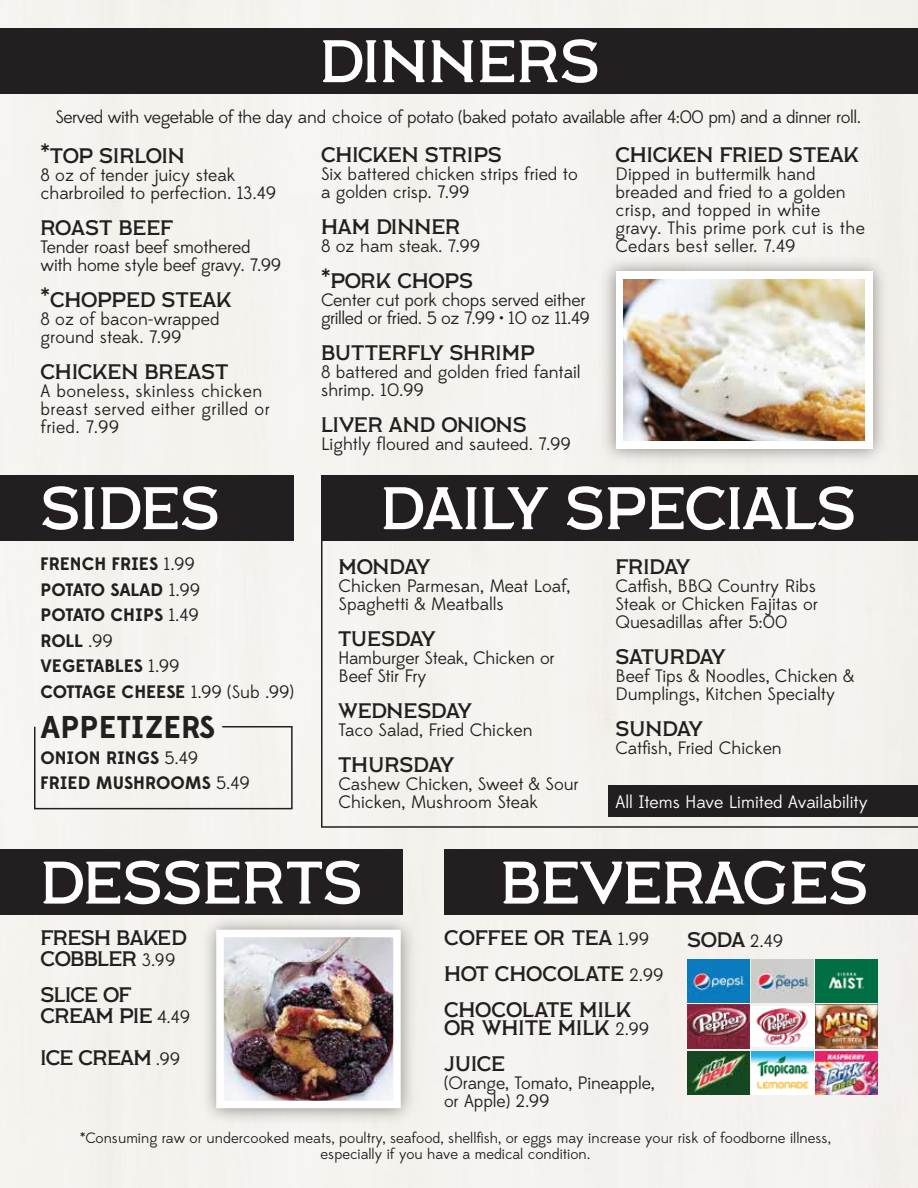
<style>
.page{position:relative;width:918px;height:1188px;background:#f5f2ef}
.page>*{position:absolute;margin:0;border:0;box-sizing:border-box;transform-origin:0 0}
.t1{font:60px "Labor Union";letter-spacing:.01em;color:#fff}
.t2{font:700 31.5px "Edmondsans";color:#231f20}
.t3{font:21px/36px "Labor Union";color:#231f20}
.t4{font:21px/21px "Labor Union";letter-spacing:-.025em;color:#231f20}
.t5{font:21px "Labor Union";letter-spacing:-.03em;color:#231f20}
.t6{font:18px/18px "Edmondsans";color:#231f20}
.t7{font:700 18px/25.5px "Edmondsans";color:#231f20}
.t8{font:18px "Edmondsans";letter-spacing:-.025em;color:#231f20}
.t9{font:18px/18px "Edmondsans";letter-spacing:.02em;color:#231f20}
.t10{font:18px "Edmondsans";color:#fff}
.t11{font:15px/16.5px "Edmondsans";color:#231f20;text-align:center}
.s1{font-family:"Edmondsans";font-size:27px}
.s2{font-weight:400}
.s3{font-weight:700}
.s4{font-family:"Edmondsans";font-size:18px}
</style>
<div class="page">
<div style="left:0;top:28px;width:918px;height:66px;background:#231f20"></div>
<div style="left:0;top:475px;width:294px;height:66px;background:#231f20"></div>
<div style="left:0;top:849px;width:402px;height:66px;background:#231f20"></div>
<div style="left:444px;top:849px;width:474px;height:66px;background:#231f20"></div>
<div style="left:321px;top:475px;width:597px;height:66px;background:#231f20"></div>
<div style="left:321px;top:541px;width:597px;height:287px;background:#f5f2ee"></div>
<img style="left:593px;top:249px;width:302px;height:222px">
<div style="left:616px;top:271px;width:257px;height:178px;background:#fff"></div>
<img style="left:624px;top:280px;width:240px;height:160px">
<img style="left:752px;top:1051px;width:62px;height:43px">
<img style="left:687px;top:1005px;width:62px;height:43px">
<img style="left:750px;top:1007px;width:65px;height:39px">
<img style="left:687px;top:959px;width:62px;height:43px">
<img style="left:752px;top:959px;width:62px;height:43px">
<img style="left:816px;top:959px;width:62px;height:43px">
<img style="left:816px;top:1005px;width:62px;height:43px">
<img style="left:687px;top:1051px;width:62px;height:43px">
<img style="left:816px;top:1051px;width:62px;height:43px">
<img style="left:159px;top:901px;width:305px;height:240px">
<img style="left:225px;top:939px;width:167px;height:160px">
<div style="left:216px;top:930px;width:185px;height:178px;border:8px solid #fff"></div>
<div style="left:608px;top:785px;width:310px;height:32px;background:#231f20"></div>
<div style="left:33px;top:725px;width:260px;height:85px;background:#f5f3ee"></div>
<h1 class="t1" style="left:320px;top:25px;width:281px">DINNERS</h1>
<p class="t8" style="left:55px;top:107px;width:807px">Served with vegetable of the day and choice of potato (baked potato available after 4:00 pm) and a dinner roll.</p>
<p class="t3" style="left:41px;top:138px;width:146px"><span class="s1">*</span>TOP SIRLOIN</p>
<p class="t6" style="left:41px;top:167px;width:237px">8 oz of tender juicy steak charbroiled to perfection. 13.49</p>
<p class="t3" style="left:41px;top:210px;width:134px">ROAST BEEF</p>
<p class="t6" style="left:41px;top:239px;width:242px">Tender roast beef smothered with home style beef gravy. 7.99</p>
<p class="t3" style="left:41px;top:282px;width:193px"><span class="s1">*</span>CHOPPED STEAK</p>
<p class="t6" style="left:41px;top:311px;width:181px">8 oz of bacon-wrapped ground steak. 7.99</p>
<p class="t3" style="left:41px;top:354px;width:189px">CHICKEN BREAST</p>
<p class="t9" style="left:41px;top:383px;width:231px">A boneless, skinless chicken breast served either grilled or fried. 7.99</p>
<h1 class="t1" style="left:40px;top:472px;width:180px">SIDES</h1>
<p class="t7" style="left:41px;top:552px;width:255px">FRENCH FRIES <span class="s2">1.99<br></span>POTATO SALAD <span class="s2">1.99<br></span>POTATO CHIPS <span class="s2">1.49<br></span>ROLL <span class="s2">.99<br></span>VEGETABLES <span class="s2">1.99<br></span>COTTAGE CHEESE <span class="s2">1.99 (Sub .99)</span></p>
<h2 class="t2" style="left:41px;top:708px;width:176px">APPETIZERS</h2>
<p class="t7" style="left:41px;top:745px;width:211px">ONION RINGS <span class="s2">5.49<br></span>FRIED MUSHROOMS <span class="s2">5.49</span></p>
<p class="t3" style="left:321px;top:137px;width:182px">CHICKEN STRIPS</p>
<p class="t6" style="left:321px;top:166px;width:258px">Six battered chicken strips fried to a golden crisp. 7.99</p>
<p class="t3" style="left:321px;top:209px;width:141px">HAM DINNER</p>
<p class="t6" style="left:321px;top:238px;width:161px">8 oz ham steak. 7.99</p>
<p class="t3" style="left:321px;top:263px;width:153px"><span class="s1">*</span>PORK CHOPS</p>
<p class="t6" style="left:321px;top:292px;width:271px">Center cut pork chops served either grilled or fried. 5 oz 7.99 <span class="s3">·</span> 10 oz 11.49</p>
<p class="t3" style="left:321px;top:335px;width:215px">BUTTERFLY SHRIMP</p>
<p class="t6" style="left:321px;top:364px;width:261px">8 battered and golden fried fantail shrimp. 10.99</p>
<p class="t3" style="left:321px;top:407px;width:207px">LIVER AND ONIONS</p>
<p class="t6" style="left:321px;top:436px;width:251px">Lightly floured and sauteed. 7.99</p>
<p class="t3" style="left:615px;top:137px;width:245px">CHICKEN FRIED STEAK</p>
<p class="t6" style="left:615px;top:166px;width:251px">Dipped in buttermilk hand breaded and fried to a golden crisp, and topped in white gravy. This prime pork cut is the<br>Cedars best seller. 7.49</p>
<h1 class="t1" style="left:381px;top:472px;width:476px">DAILY SPECIALS</h1>
<p class="t3" style="left:339px;top:549px;width:93px">MONDAY</p>
<p class="t6" style="left:339px;top:578px;width:233px">Chicken Parmesan, Meat Loaf,<br>Spaghetti &amp; Meatballs</p>
<p class="t3" style="left:339px;top:621px;width:98px">TUESDAY</p>
<p class="t6" style="left:339px;top:650px;width:218px">Hamburger Steak, Chicken or<br>Beef Stir Fry</p>
<p class="t3" style="left:339px;top:693px;width:134px">WEDNESDAY</p>
<p class="t6" style="left:339px;top:722px;width:196px">Taco Salad, Fried Chicken</p>
<p class="t3" style="left:339px;top:747px;width:117px">THURSDAY</p>
<p class="t6" style="left:339px;top:776px;width:242px">Cashew Chicken, Sweet &amp; Sour<br>Chicken, Mushroom Steak</p>
<p class="t3" style="left:616px;top:549px;width:76px">FRIDAY</p>
<p class="t6" style="left:616px;top:578px;width:204px;text-align:justify">Catfish, BBQ Country Ribs Steak or Chicken Fajitas or Quesadillas after 5:00</p>
<p class="t3" style="left:616px;top:639px;width:111px">SATURDAY</p>
<p class="t6" style="left:616px;top:668px;width:240px">Beef Tips &amp; Noodles, Chicken &amp;<br>Dumplings, Kitchen Specialty</p>
<p class="t3" style="left:616px;top:711px;width:89px">SUNDAY</p>
<p class="t6" style="left:616px;top:740px;width:168px">Catfish, Fried Chicken</p>
<p class="t10" style="left:616px;top:792px;width:254px">All Items Have Limited Availability</p>
<h1 class="t1" style="left:41px;top:846px;width:323px">DESSERTS</h1>
<h1 class="t1" style="left:500px;top:846px;width:369px">BEVERAGES</h1>
<p class="t4" style="left:41px;top:927px;width:148px">FRESH BAKED<br>COBBLER <span class="s4">3.99</span></p>
<p class="t4" style="left:41px;top:984px;width:151px">SLICE OF<br>CREAM PIE <span class="s4">4.49</span></p>
<p class="t5" style="left:41px;top:1045px;width:141px">ICE CREAM <span class="s4">.99</span></p>
<p class="t3" style="left:444px;top:919px;width:221px">COFFEE OR TEA <span class="s4">1.99<br></span>HOT CHOCOLATE <span class="s4">2.99<br></span>CHOCOLATE MILK</p>
<p class="t3" style="left:444px;top:1009px;width:207px">or WHITE MILK <span class="s4">2.99<br></span>JUICE</p>
<p class="t6" style="left:444px;top:1074px;width:212px">(Orange, Tomato, Pineapple, or Apple) 2.99</p>
<p class="t3" style="left:687px;top:921px;width:97px">SODA <span class="s4">2.49</span></p>
<p class="t11" style="left:80px;top:1130px;width:752px">*Consuming raw or undercooked meats, poultry, seafood, shellfish, or eggs may increase your risk of foodborne illness, especially if you have a medical condition.</p>
</div>
